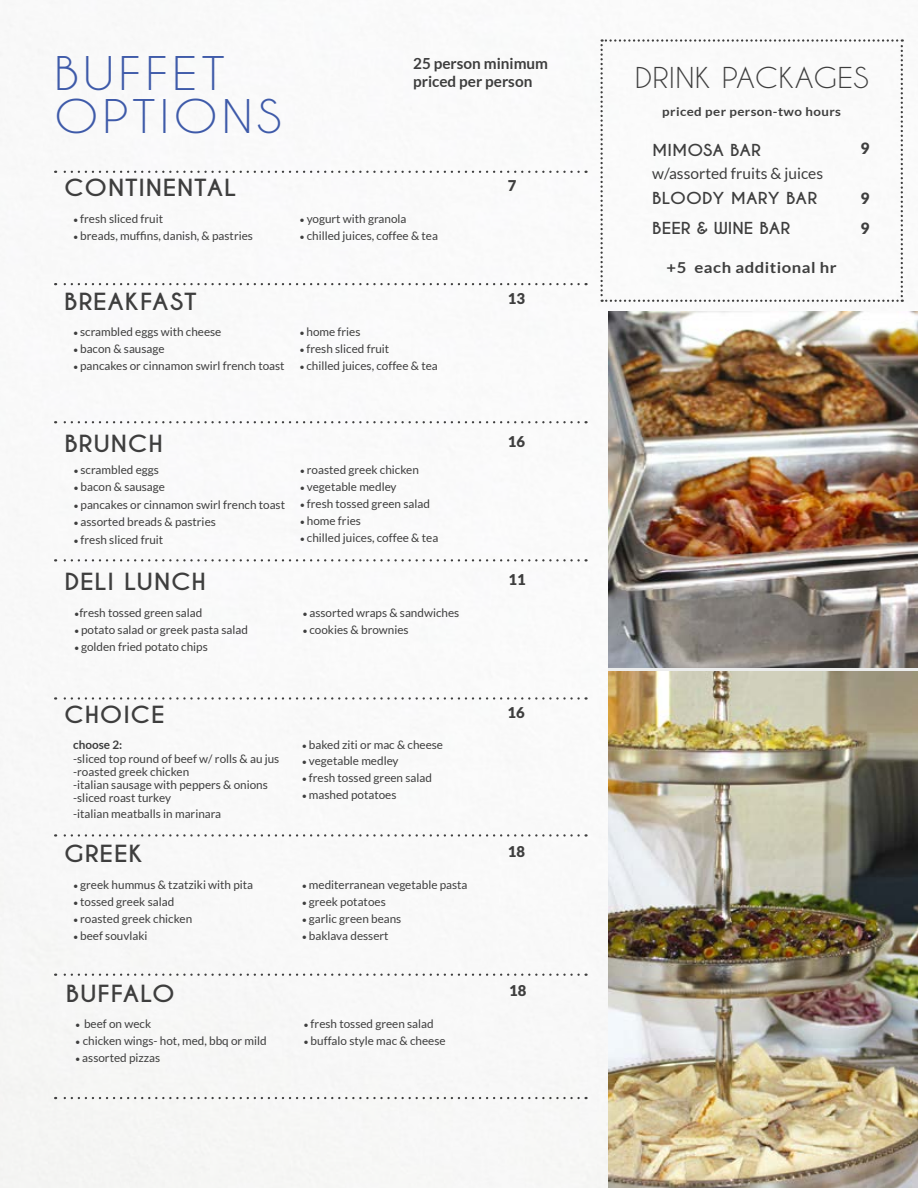
<style>
.page{position:relative;width:918px;height:1188px;background:#fff}
.page>*{position:absolute;margin:0;border:0;box-sizing:border-box;transform-origin:0 0}
.t1{font:43.5px "Caviar Dreams";letter-spacing:.08em;color:#3e5aa9;scale:1.11 1}
.t2{font:27px "Caviar Dreams";letter-spacing:.01em;color:#3e3e3e;scale:1.11 1}
.t3{font:700 22.2px "Caviar Dreams";letter-spacing:.03em;color:#3e3e3e;scale:1.11 1}
.t4{font:700 15.6px/30.2px "Caviar Dreams";color:#3e3e3e;scale:1.11 1}
.t5{font:15.6px "Lato";color:#3e3e3e}
.t6{font:900 15.6px/30.2px "Lato";color:#3e3e3e}
.t7{font:700 15.3px/18.3px "Lato";color:#3e3e3e}
.t8{font:700 15px "Lato";letter-spacing:.03em;color:#3e3e3e;scale:1.11 1}
.t9{font:900 14.85px "Lato";color:#3e3e3e}
.t10{font:700 12px "Lato";letter-spacing:.03em;color:#3e3e3e;scale:1.11 1}
.t11{font:11.7px/13px "Lato";color:#3e3e3e}
.t12{font:700 11.7px "Lato";color:#3e3e3e}
.s1{font-size:9.15px}
</style>
<div class="page">
<img style="left:0;top:25px;width:904px;height:1163px">
<svg style="left:608px;top:668px;width:310px;height:4px"></svg>
<svg style="left:55px;top:171px;width:524px;height:2px"></svg>
<svg style="left:55px;top:283px;width:524px;height:2px"></svg>
<svg style="left:55px;top:421px;width:524px;height:2px"></svg>
<svg style="left:55px;top:559px;width:524px;height:3px"></svg>
<svg style="left:55px;top:697px;width:524px;height:3px"></svg>
<svg style="left:55px;top:834px;width:524px;height:3px"></svg>
<svg style="left:55px;top:974px;width:524px;height:2px"></svg>
<svg style="left:55px;top:1097px;width:524px;height:2px"></svg>
<img style="left:608px;top:672px;width:310px;height:516px">
<img style="left:608px;top:311px;width:310px;height:357px">
<svg style="left:600px;top:39px;width:303px;height:263px"></svg>
<h1 class="t1" style="left:54px;top:48px;width:156px">BUFFET</h1>
<h2 class="t2" style="left:635px;top:61px;width:212px">DRINK PACKAGES</h2>
<h3 class="t7" style="left:413px;top:54px;width:137px">25 person minimum priced per person</h3>
<h1 class="t1" style="left:54px;top:90px;width:206px">OPTIONS</h1>
<p class="t10" style="left:662px;top:105px;width:163px">priced per person-two hours</p>
<h3 class="t3" style="left:64px;top:174px;width:157px">CONTINENTAL</h3>
<p class="t11" style="left:73px;top:212px;width:91px"><span class="s1">•</span> fresh sliced fruit</p>
<p class="t11" style="left:73px;top:229px;width:181px"><span class="s1">•</span> breads, muffins, danish, &amp; pastries</p>
<p class="t11" style="left:300px;top:212px;width:108px"><span class="s1">•</span> yogurt with granola</p>
<p class="t11" style="left:300px;top:229px;width:140px"><span class="s1">•</span> chilled juices, coffee &amp; tea</p>
<p class="t9" style="left:508px;top:177px;width:10px">7</p>
<h3 class="t4" style="left:652px;top:136px;width:99px">MIMOSA BAR</h3>
<h3 class="t5" style="left:652px;top:165px;width:172px">w/assorted fruits &amp; juices</h3>
<h3 class="t4" style="left:652px;top:183px;width:150px">BLOODY MARY BAR<br>BEER &amp; WINE BAR</h3>
<h3 class="t6" style="left:861px;top:133px;width:11px">9</h3>
<h3 class="t6" style="left:861px;top:183px;width:11px">9<br>9</h3>
<p class="t8" style="left:667px;top:259px;width:155px">+5 each additional hr</p>
<h3 class="t3" style="left:64px;top:288px;width:121px">BREAKFAST</h3>
<p class="t9" style="left:508px;top:290px;width:19px">13</p>
<p class="t11" style="left:73px;top:326px;width:150px"><span class="s1">•</span> scrambled eggs with cheese</p>
<p class="t11" style="left:73px;top:342px;width:93px"><span class="s1">•</span> bacon &amp; sausage</p>
<p class="t11" style="left:73px;top:359px;width:213px"><span class="s1">•</span> pancakes or cinnamon swirl french toast</p>
<p class="t11" style="left:299px;top:326px;width:63px"><span class="s1">•</span> home fries</p>
<p class="t11" style="left:299px;top:342px;width:91px"><span class="s1">•</span> fresh sliced fruit</p>
<p class="t11" style="left:299px;top:359px;width:140px"><span class="s1">•</span> chilled juices, coffee &amp; tea</p>
<h3 class="t3" style="left:64px;top:430px;width:90px">BRUNCH</h3>
<p class="t9" style="left:508px;top:433px;width:19px">16</p>
<p class="t11" style="left:73px;top:463px;width:87px"><span class="s1">•</span> scrambled eggs</p>
<p class="t11" style="left:73px;top:481px;width:93px"><span class="s1">•</span> bacon &amp; sausage</p>
<p class="t11" style="left:73px;top:498px;width:213px"><span class="s1">•</span> pancakes or cinnamon swirl french toast</p>
<p class="t11" style="left:73px;top:515px;width:144px"><span class="s1">•</span> assorted breads &amp; pastries</p>
<p class="t11" style="left:73px;top:533px;width:91px"><span class="s1">•</span> fresh sliced fruit</p>
<p class="t11" style="left:300px;top:463px;width:121px"><span class="s1">•</span> roasted greek chicken</p>
<p class="t11" style="left:300px;top:480px;width:98px"><span class="s1">•</span> vegetable medley</p>
<p class="t11" style="left:300px;top:497px;width:132px"><span class="s1">•</span> fresh tossed green salad</p>
<p class="t11" style="left:300px;top:514px;width:63px"><span class="s1">•</span> home fries</p>
<p class="t11" style="left:300px;top:531px;width:140px"><span class="s1">•</span> chilled juices, coffee &amp; tea</p>
<h3 class="t3" style="left:64px;top:568px;width:129px">DELI LUNCH</h3>
<p class="t9" style="left:509px;top:571px;width:19px">11</p>
<p class="t11" style="left:74px;top:606px;width:130px"><span class="s1">•</span>fresh tossed green salad</p>
<p class="t11" style="left:74px;top:623px;width:175px"><span class="s1">•</span> potato salad or greek pasta salad</p>
<p class="t11" style="left:74px;top:640px;width:135px"><span class="s1">•</span> golden fried potato chips</p>
<p class="t11" style="left:302px;top:606px;width:158px"><span class="s1">•</span> assorted wraps &amp; sandwiches</p>
<p class="t11" style="left:302px;top:623px;width:108px"><span class="s1">•</span> cookies &amp; brownies</p>
<h3 class="t3" style="left:64px;top:701px;width:92px">CHOICE</h3>
<p class="t9" style="left:508px;top:704px;width:19px">16</p>
<p class="t12" style="left:73px;top:738px;width:51px">choose 2:</p>
<p class="t11" style="left:73px;top:752px;width:208px">-sliced top round of beef w/ rolls &amp; au jus -roasted greek chicken<br>-italian sausage with peppers &amp; onions -sliced roast turkey</p>
<p class="t11" style="left:73px;top:807px;width:150px">-italian meatballs in marinara</p>
<p class="t11" style="left:302px;top:738px;width:143px"><span class="s1">•</span> baked ziti or mac &amp; cheese</p>
<p class="t11" style="left:302px;top:755px;width:98px"><span class="s1">•</span> vegetable medley</p>
<p class="t11" style="left:302px;top:772px;width:132px"><span class="s1">•</span> fresh tossed green salad</p>
<p class="t11" style="left:302px;top:789px;width:96px"><span class="s1">•</span> mashed potatoes</p>
<h3 class="t3" style="left:64px;top:841px;width:73px">GREEK</h3>
<p class="t9" style="left:508px;top:843px;width:19px">18</p>
<p class="t11" style="left:73px;top:879px;width:182px"><span class="s1">•</span> greek hummus &amp; tzatziki with pita</p>
<p class="t11" style="left:73px;top:896px;width:103px"><span class="s1">•</span> tossed greek salad</p>
<p class="t11" style="left:73px;top:912px;width:121px"><span class="s1">•</span> roasted greek chicken</p>
<p class="t11" style="left:73px;top:929px;width:76px"><span class="s1">•</span> beef souvlaki</p>
<p class="t11" style="left:302px;top:878px;width:167px"><span class="s1">•</span> mediterranean vegetable pasta</p>
<p class="t11" style="left:302px;top:895px;width:85px"><span class="s1">•</span> greek potatoes</p>
<p class="t11" style="left:302px;top:912px;width:101px"><span class="s1">•</span> garlic green beans</p>
<p class="t11" style="left:302px;top:929px;width:88px"><span class="s1">•</span> baklava dessert</p>
<h3 class="t3" style="left:66px;top:980px;width:100px">BUFFALO</h3>
<p class="t9" style="left:509px;top:982px;width:19px">18</p>
<p class="t11" style="left:75px;top:1017px;width:77px"><span class="s1">•</span> beef on weck</p>
<p class="t11" style="left:75px;top:1034px;width:193px"><span class="s1">•</span> chicken wings- hot, med, bbq or mild</p>
<p class="t11" style="left:75px;top:1051px;width:87px"><span class="s1">•</span> assorted pizzas</p>
<p class="t11" style="left:304px;top:1017px;width:132px"><span class="s1">•</span> fresh tossed green salad</p>
<p class="t11" style="left:304px;top:1034px;width:143px"><span class="s1">•</span> buffalo style mac &amp; cheese</p>
</div>
